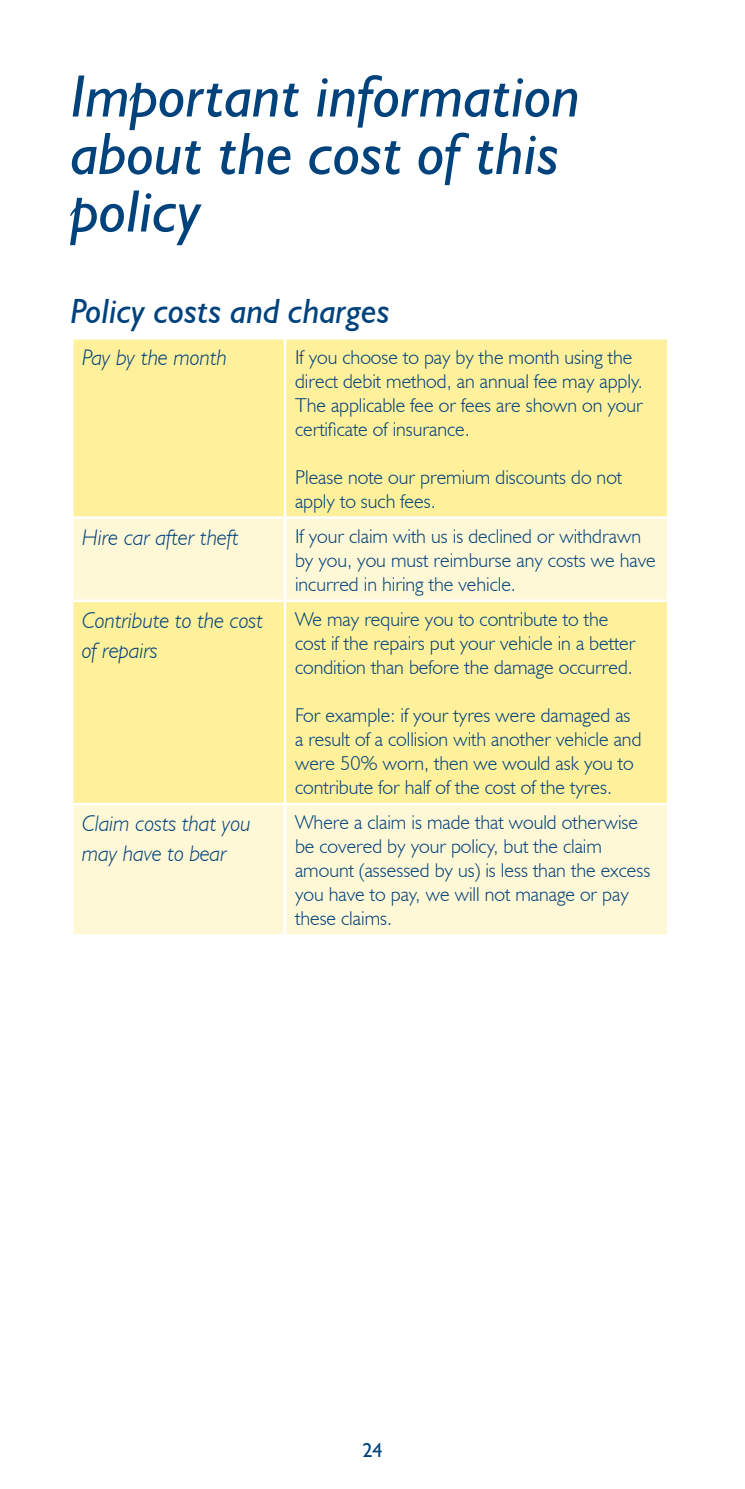
<style>
.page{position:relative;width:745px;height:1489px;background:#fff}
.page>*{position:absolute;margin:0;border:0;box-sizing:border-box;transform-origin:0 0}
.t1{font:italic 60px/57.5px "Humanist 521 BT";color:#00427c}
.t2{font:italic 35px "Humanist 521 BT";color:#00427c}
.t3{font:italic 300 22.5px/30px "Humanist 521 BT";color:#00427c}
.t4{font:300 20px/24px "Humanist 521 BT";color:#00427c}
.t5{font:20px "Humanist 521 BT";color:#00427c}
</style>
<div class="page">
<div style="left:73px;top:339px;width:593px;height:177px;background:#fff09c"></div>
<svg style="left:73px;top:519px;width:593px;height:415px;background:#fff4ba"></svg>
<hr style="left:283px;top:339px;width:3px;height:177px;background:#fff">
<hr style="left:283px;top:519px;width:3px;height:80px;background:#fff">
<hr style="left:71px;top:599px;width:214px;height:3px;background:#fff">
<hr style="left:285px;top:599px;width:384px;height:3px;background:#fff">
<hr style="left:283px;top:602px;width:3px;height:200px;background:#fff">
<hr style="left:71px;top:802px;width:214px;height:3px;background:#fff">
<hr style="left:285px;top:802px;width:384px;height:3px;background:#fff">
<hr style="left:283px;top:805px;width:3px;height:129px;background:#fff">
<h1 class="t1" style="left:71px;top:66px;width:511px">Important information about the cost of this policy</h1>
<h2 class="t2" style="left:71px;top:289px;width:320px">Policy costs and charges</h2>
<p class="t3" style="left:82px;top:342px;width:146px">Pay by the month</p>
<p class="t4" style="left:295px;top:344px;width:349px">If you choose to pay by the month using the direct debit method, an annual fee may apply.<br>The applicable fee or fees are shown on your certificate of insurance.</p>
<p class="t4" style="left:295px;top:464px;width:328px">Please note our premium discounts do not apply to such fees.</p>
<p class="t3" style="left:82px;top:521px;width:158px">Hire car after theft</p>
<p class="t4" style="left:295px;top:523px;width:362px">If your claim with us is declined or withdrawn by you, you must reimburse any costs we have incurred in hiring the vehicle.</p>
<p class="t3" style="left:82px;top:605px;width:182px">Contribute to the cost of repairs</p>
<p class="t4" style="left:295px;top:607px;width:342px">We may require you to contribute to the cost if the repairs put your vehicle in a better condition than before the damage occurred.</p>
<p class="t4" style="left:295px;top:703px;width:348px">For example: if your tyres were damaged as a result of a collision with another vehicle and were 50% worn, then we would ask you to contribute for half of the cost of the tyres.</p>
<p class="t3" style="left:82px;top:808px;width:170px">Claim costs that you may have to bear</p>
<p class="t4" style="left:295px;top:810px;width:356px">Where a claim is made that would otherwise be covered by your policy, but the claim amount (assessed by us) is less than the excess you have to pay, we will not manage or pay these claims.</p>
<p class="t5" style="left:362px;top:1437px;width:22px">24</p>
</div>
